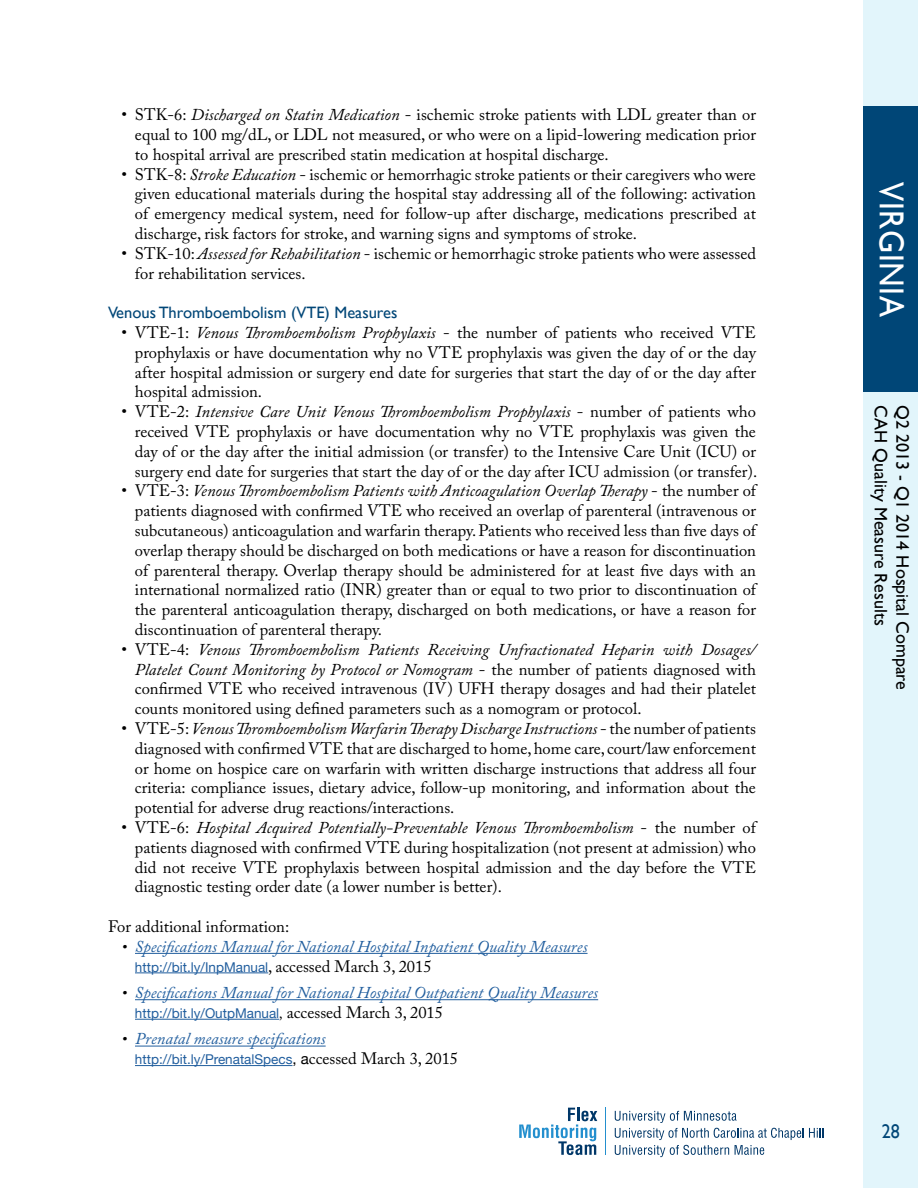
<style>
.page{position:relative;width:918px;height:1188px;background:#fff}
.page>*{position:absolute;margin:0;border:0;box-sizing:border-box;transform-origin:0 0}
.t1{font:34.65px "Gill Sans";letter-spacing:.02em;color:#fff;scale:.91 1}
.t2{font:19.8px "Gill Sans";color:#004677;scale:.91 1}
.t3{font:18px "Gill Sans";color:#000}
.t4{font:16.5px/19.8px "Adobe Caslon Pro";color:#000;text-align:justify}
.t5{font:italic 16.5px "Adobe Caslon Pro";color:#215e9e}
.t6{font:16.5px "Gill Sans";color:#004677}
.t7{font:13.5px "Helvetica Neue";color:#215e9e}
.s1{font-style:italic}
.s2{color:#000}
.s3{font-family:"Adobe Caslon Pro";font-size:16.5px;color:#000}
.s4{font-family:"Adobe Caslon Pro";color:#000}
.s5{font-size:15px;color:#000}
</style>
<div class="page">
<div style="left:864px;top:0;width:54px;height:1188px;background:#e2f5fb"></div>
<div style="left:864px;top:107px;width:54px;height:285px;background:#004677"></div>
<hr style="left:135px;top:953px;width:453px;height:1px;background:#215e9e">
<hr style="left:135px;top:973px;width:133px;height:1px;background:#215e9e">
<hr style="left:135px;top:999px;width:463px;height:1px;background:#215e9e">
<hr style="left:135px;top:1019px;width:144px;height:1px;background:#215e9e">
<hr style="left:135px;top:1046px;width:191px;height:1px;background:#215e9e">
<hr style="left:135px;top:1065px;width:158px;height:1px;background:#215e9e">
<svg style="left:519px;top:1108px;width:78px;height:47px"></svg>
<svg style="left:615px;top:1111px;width:209px;height:46px"></svg>
<hr style="left:605px;top:1108px;width:1px;height:47px;background:#238fce">
<p class="t4" style="left:135px;top:105px;width:623px;text-indent:-13px">• STK-6: <span class="s1">Discharged on Statin Medication</span> - ischemic stroke patients with LDL greater than or equal to 100 mg/dL, or LDL not measured, or who were on a lipid-lowering medication prior to hospital arrival are prescribed statin medication at hospital discharge.</p>
<p class="t4" style="left:135px;top:164px;width:623px;text-indent:-13px">• STK-8: <span class="s1">Stroke Education</span> - ischemic or hemorrhagic stroke patients or their caregivers who were given educational materials during the hospital stay addressing all of the following: activation of emergency medical system, need for follow-up after discharge, medications prescribed at discharge, risk factors for stroke, and warning signs and symptoms of stroke.</p>
<p class="t4" style="left:135px;top:243px;width:623px;text-indent:-13px">• STK-10: <span class="s1">Assessed for Rehabilitation</span> - ischemic or hemorrhagic stroke patients who were assessed for rehabilitation services.</p>
<p class="t6" style="left:108px;top:303px;width:291px">Venous Thromboembolism (VTE) Measures</p>
<p class="t4" style="left:135px;top:322px;width:623px;text-indent:-13px">• VTE-1: <span class="s1">Venous Thromboembolism Prophylaxis</span> - the number of patients who received VTE prophylaxis or have documentation why no VTE prophylaxis was given the day of or the day after hospital admission or surgery end date for surgeries that start the day of or the day after hospital admission.</p>
<p class="t4" style="left:135px;top:402px;width:624px;text-indent:-13px">• VTE-2: <span class="s1">Intensive Care Unit Venous Thromboembolism Prophylaxis</span> - number of patients who received VTE prophylaxis or have documentation why no VTE prophylaxis was given the day of or the day after the initial admission (or transfer) to the Intensive Care Unit (ICU) or surgery end date for surgeries that start the day of or the day after ICU admission (or transfer).</p>
<p class="t4" style="left:135px;top:481px;width:623px;text-indent:-13px">• VTE-3: <span class="s1">Venous Thromboembolism Patients with Anticoagulation Overlap Therapy</span> - the number of patients diagnosed with confirmed VTE who received an overlap of parenteral (intravenous or subcutaneous) anticoagulation and warfarin therapy. Patients who received less than five days of overlap therapy should be discharged on both medications or have a reason for discontinuation of parenteral therapy. Overlap therapy should be administered for at least five days with an international normalized ratio (INR) greater than or equal to two prior to discontinuation of the parenteral anticoagulation therapy, discharged on both medications, or have a reason for discontinuation of parenteral therapy.</p>
<p class="t4" style="left:135px;top:639px;width:623px;text-indent:-13px">• VTE-4: <span class="s1">Venous Thromboembolism Patients Receiving Unfractionated Heparin with Dosages/ Platelet Count Monitoring by Protocol or Nomogram</span> - the number of patients diagnosed with confirmed VTE who received intravenous (IV) UFH therapy dosages and had their platelet counts monitored using defined parameters such as a nomogram or protocol.</p>
<p class="t4" style="left:135px;top:718px;width:623px;text-indent:-13px">• VTE-5: <span class="s1">Venous Thromboembolism Warfarin Therapy Discharge Instructions</span> - the number of patients diagnosed with confirmed VTE that are discharged to home, home care, court/law enforcement or home on hospice care on warfarin with written discharge instructions that address all four criteria: compliance issues, dietary advice, follow-up monitoring, and information about the potential for adverse drug reactions/interactions.</p>
<p class="t4" style="left:135px;top:817px;width:623px;text-indent:-13px">• VTE-6: <span class="s1">Hospital Acquired Potentially-Preventable Venous Thromboembolism</span> - the number of patients diagnosed with confirmed VTE during hospitalization (not present at admission) who did not receive VTE prophylaxis between hospital admission and the day before the VTE diagnostic testing order date (a lower number is better).</p>
<p class="t4" style="left:108px;top:916px;width:183px">For additional information:</p>
<p class="t5" style="left:121px;top:936px;width:468px"><span class="s2">•</span> Specifications Manual for National Hospital Inpatient Quality Measures</p>
<p class="t7" style="left:135px;top:959px;width:298px">http://bit.ly/InpManual<span class="s3">, accessed March 3, 2015</span></p>
<p class="t5" style="left:121px;top:983px;width:478px"><span class="s2">•</span> Specifications Manual for National Hospital Outpatient Quality Measures</p>
<p class="t7" style="left:135px;top:1005px;width:310px">http://bit.ly/OutpManual<span class="s4">,</span> <span class="s3">accessed March 3, 2015</span></p>
<p class="t5" style="left:122px;top:1029px;width:206px"><span class="s2">•</span> Prenatal measure specifications</p>
<p class="t7" style="left:135px;top:1051px;width:325px">http://bit.ly/PrenatalSpecs<span class="s5">, a</span><span class="s3">ccessed March 3, 2015</span></p>
<h1 class="t1" style="left:912px;top:182px;width:150px;rotate:90deg">VIRGINIA</h1>
<p class="t3" style="left:891px;top:405px;width:222px;rotate:90deg">CAH Quality Measure Results</p>
<p class="t3" style="left:913px;top:405px;width:286px;rotate:90deg">Q2 2013 - Q1 2014 Hospital Compare</p>
<p class="t2" style="left:882px;top:1120px;width:21px">28</p>
</div>
